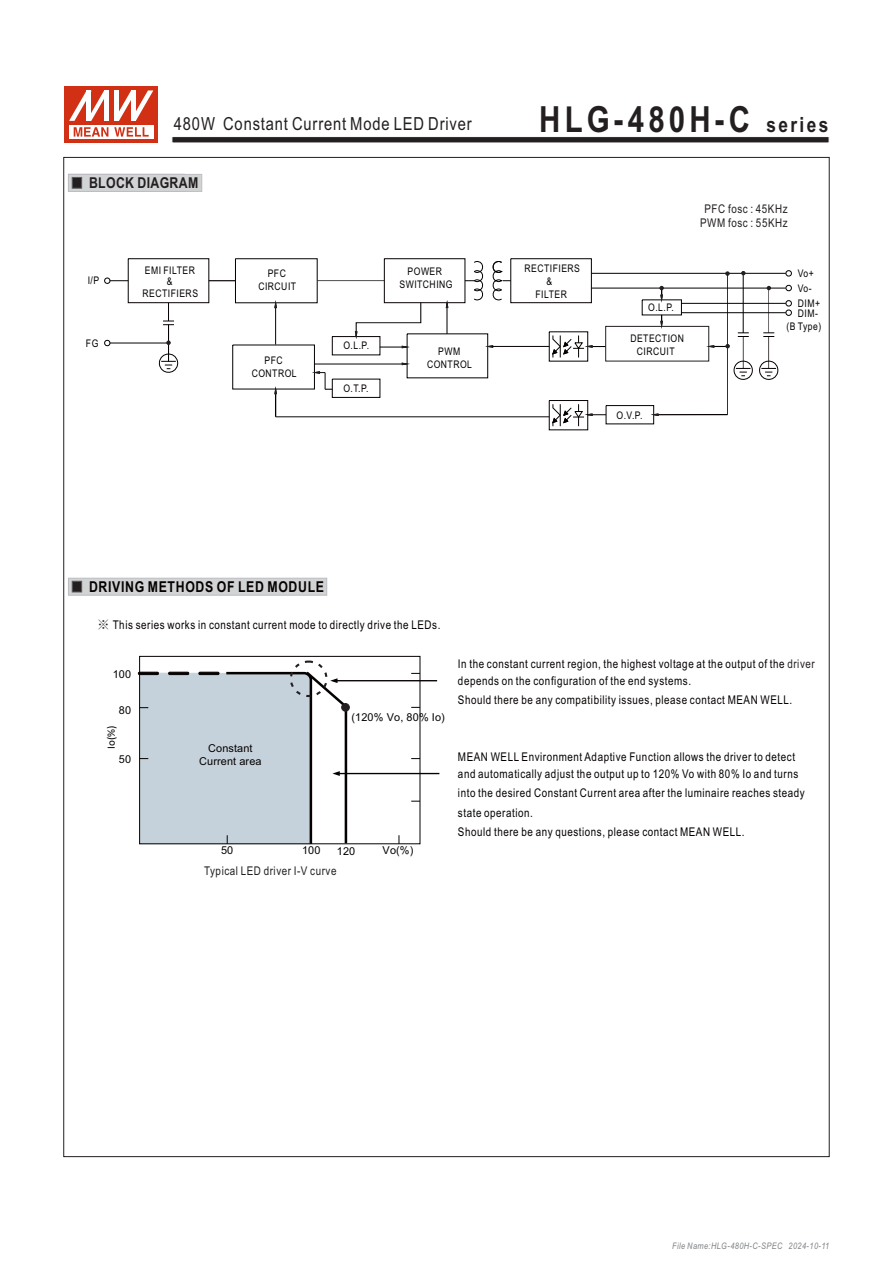
<style>
.page{position:relative;width:893px;height:1263px;background:#fff}
.page>*{position:absolute;margin:0;border:0;box-sizing:border-box;transform-origin:0 0}
.t1{font:700 36px "Arial Narrow";letter-spacing:.115em;color:#231f20}
.t2{font:18px "Arial Narrow";letter-spacing:.045em;color:#231f20}
.t3{font:700 15px "Arial Narrow";letter-spacing:.045em;color:#050100}
.t4{font:700 15px "Arial Narrow";letter-spacing:.025em;color:#231f20}
.t5{font:12px/19.2px "Arial Narrow";letter-spacing:.045em;color:#050100}
.t6{font:12px/13.6px "Arial Narrow";letter-spacing:.045em;color:#231f20;text-align:center}
.t7{font:11.1px "Calibri";color:#050100}
.t8{font:10.95px/13px "Arial";letter-spacing:.01em;color:#050100;text-align:center}
.t9{font:10.5px/13.5px "Arial Narrow";letter-spacing:.045em;color:#050100;text-align:center}
.t10{font:italic 9px "Arial Narrow";letter-spacing:.045em;color:#808285}
.s1{font-size:21px}
.s2{font-family:"Inn Ming";font-weight:500;color:#231f20}
.s3{color:#231f20}
</style>
<div class="page">
<div style="left:68px;top:174px;width:134px;height:18px;background:#d1d3d4;border:1px solid #bbbdc0"></div>
<div style="left:72px;top:177px;width:10px;height:11px;background:#231f20;border:1px solid #58595b"></div>
<hr style="left:681px;top:303px;width:105px;height:1px;background:#050100">
<hr style="left:681px;top:312px;width:105px;height:1px;background:#050100">
<svg style="left:786px;top:300px;width:6px;height:16px"></svg>
<hr style="left:275px;top:305px;width:1px;height:40px;background:#050100">
<hr style="left:168px;top:325px;width:1px;height:36px;background:#050100">
<svg style="left:159px;top:351px;width:19px;height:22px"></svg>
<div style="left:332px;top:336px;width:48px;height:19px;border:1px solid #050100"></div>
<svg style="left:104px;top:340px;width:6px;height:6px"></svg>
<div style="left:511px;top:259px;width:80px;height:44px;border:1px solid #050100"></div>
<svg style="left:786px;top:270px;width:6px;height:7px"></svg>
<hr style="left:591px;top:273px;width:195px;height:1px;background:#050100">
<hr style="left:591px;top:288px;width:195px;height:1px;background:#050100">
<svg style="left:786px;top:285px;width:6px;height:7px"></svg>
<hr style="left:110px;top:343px;width:58px;height:1px;background:#050100">
<svg style="left:492px;top:261px;width:19px;height:40px"></svg>
<div style="left:128px;top:259px;width:81px;height:44px;border:1px solid #050100"></div>
<div style="left:384px;top:259px;width:81px;height:44px;border:1px solid #050100"></div>
<svg style="left:104px;top:278px;width:24px;height:6px"></svg>
<svg style="left:163px;top:303px;width:11px;height:22px"></svg>
<hr style="left:317px;top:280px;width:67px;height:1px;background:#050100">
<svg style="left:465px;top:261px;width:19px;height:40px"></svg>
<div style="left:606px;top:405px;width:48px;height:19px;border:1px solid #050100"></div>
<hr style="left:727px;top:274px;width:1px;height:141px;background:#050100">
<hr style="left:655px;top:414px;width:72px;height:1px;background:#050100">
<svg style="left:209px;top:280px;width:26px;height:1px"></svg>
<svg style="left:446px;top:302px;width:2px;height:32px"></svg>
<svg style="left:552px;top:335px;width:53px;height:23px"></svg>
<svg style="left:355px;top:302px;width:66px;height:35px"></svg>
<div style="left:605px;top:326px;width:104px;height:35px;border:1px solid #231f20"></div>
<svg style="left:380px;top:346px;width:28px;height:2px"></svg>
<svg style="left:275px;top:302px;width:2px;height:6px"></svg>
<svg style="left:275px;top:389px;width:2px;height:28px"></svg>
<svg style="left:552px;top:404px;width:54px;height:23px"></svg>
<div style="left:549px;top:400px;width:39px;height:30px;border:1px solid #050100"></div>
<hr style="left:492px;top:346px;width:57px;height:1px;background:#050100">
<svg style="left:661px;top:315px;width:1px;height:12px"></svg>
<svg style="left:738px;top:333px;width:11px;height:4px"></svg>
<svg style="left:763px;top:333px;width:11px;height:4px"></svg>
<hr style="left:743px;top:274px;width:1px;height:59px;background:#050100">
<hr style="left:768px;top:288px;width:1px;height:45px;background:#050100">
<hr style="left:743px;top:337px;width:1px;height:32px;background:#050100">
<hr style="left:768px;top:337px;width:1px;height:32px;background:#050100">
<svg style="left:734px;top:358px;width:19px;height:22px"></svg>
<svg style="left:759px;top:358px;width:19px;height:22px"></svg>
<div style="left:332px;top:379px;width:48px;height:19px;border:1px solid #050100"></div>
<hr style="left:314px;top:364px;width:90px;height:1px;background:#050100">
<hr style="left:276px;top:417px;width:273px;height:1px;background:#050100">
<svg style="left:402px;top:363px;width:6px;height:2px"></svg>
<svg style="left:314px;top:372px;width:18px;height:18px"></svg>
<svg style="left:166px;top:341px;width:5px;height:4px"></svg>
<svg style="left:659px;top:286px;width:5px;height:15px"></svg>
<svg style="left:725px;top:271px;width:4px;height:5px"></svg>
<svg style="left:741px;top:271px;width:4px;height:4px"></svg>
<svg style="left:767px;top:286px;width:4px;height:4px"></svg>
<svg style="left:708px;top:344px;width:22px;height:4px"></svg>
<div style="left:172px;top:136px;width:657px;height:7px;background:#231f20;border:1px solid #fff"></div>
<div style="left:68px;top:578px;width:259px;height:17px;background:#d1d3d4;border:1px solid #bbbdc0"></div>
<div style="left:72px;top:581px;width:10px;height:11px;background:#231f20;border:1px solid #58595b"></div>
<div style="left:139px;top:656px;width:281px;height:188px;border:1px solid #050100"></div>
<hr style="left:337px;top:680px;width:100px;height:1px;background:#050100">
<hr style="left:339px;top:773px;width:100px;height:1px;background:#050100">
<svg style="left:138px;top:669px;width:211px;height:176px"></svg>
<div style="left:290px;top:661px;width:38px;height:36px;border:2px dashed #231f20;border-radius:50%"></div>
<div style="left:341px;top:703px;width:9px;height:9px;background:#231f20;border:1px solid #231f20;border-radius:50%"></div>
<div style="left:64px;top:87px;width:94px;height:56px;background:#d13014"></div>
<div style="left:69px;top:125px;width:84px;height:13px;background:#fff"></div>
<svg style="left:114px;top:127px;width:35px;height:10px"></svg>
<svg style="left:74px;top:127px;width:34px;height:10px"></svg>
<svg style="left:69px;top:90px;width:84px;height:31px"></svg>
<h2 class="t2" style="left:174px;top:117px;width:299px">480W Constant Current Mode LED Driver</h2>
<h1 class="t1" style="left:539px;top:99px;width:290px">HLG-480H-C <span class="s1">series</span></h1>
<p class="t4" style="left:89px;top:174px;width:111px">BLOCK DIAGRAM</p>
<p class="t6" style="left:700px;top:203px;width:89px">PFC fosc : 45KHz<br>PWM fosc : 55KHz</p>
<p class="t9" style="left:88px;top:275px;width:13px">I/P</p>
<p class="t9" style="left:86px;top:337px;width:14px">FG</p>
<p class="t9" style="left:145px;top:264px;width:52px">EMI FILTER</p>
<p class="t9" style="left:143px;top:287px;width:57px">RECTIFIERS</p>
<p class="t9" style="left:167px;top:276px;width:7px">&amp;</p>
<p class="t9" style="left:258px;top:268px;width:39px">PFC<br>CIRCUIT</p>
<p class="t9" style="left:252px;top:354px;width:46px">PFC<br>CONTROL</p>
<p class="t9" style="left:343px;top:340px;width:27px">O.L.P.</p>
<p class="t9" style="left:399px;top:266px;width:55px;line-height:12.9px">POWER<br>SWITCHING</p>
<p class="t9" style="left:524px;top:263px;width:57px">RECTIFIERS</p>
<p class="t9" style="left:546px;top:276px;width:7px">&amp;</p>
<p class="t9" style="left:535px;top:289px;width:33px">FILTER</p>
<p class="t9" style="left:648px;top:301px;width:27px">O.L.P.</p>
<p class="t9" style="left:630px;top:333px;width:55px">DETECTION</p>
<p class="t9" style="left:438px;top:346px;width:23px">PWM</p>
<p class="t9" style="left:637px;top:345px;width:39px">CIRCUIT</p>
<p class="t9" style="left:427px;top:358px;width:46px">CONTROL</p>
<p class="t9" style="left:798px;top:267px;width:18px;line-height:14.7px;text-align:left">Vo+<br>Vo-</p>
<p class="t9" style="left:798px;top:298px;width:24px">DIM+</p>
<p class="t9" style="left:786px;top:321px;width:36px">(B Type)</p>
<p class="t9" style="left:798px;top:308px;width:22px">DIM-</p>
<p class="t9" style="left:343px;top:383px;width:27px">O.T.P.</p>
<p class="t9" style="left:616px;top:410px;width:27px">O.V.P.</p>
<p class="t3" style="left:89px;top:578px;width:237px">DRIVING METHODS OF LED MODULE</p>
<p class="t5" style="left:97px;top:616px;width:344px"><span class="s2">※</span> This series works in constant current mode to directly drive the LEDs.</p>
<p class="t8" style="left:113px;top:668px;width:20px">100</p>
<p class="t8" style="left:119px;top:704px;width:14px">80</p>
<p class="t7" style="left:107px;top:749px;width:24px;rotate:-90deg">Io(%)</p>
<p class="t8" style="left:119px;top:753px;width:14px">50</p>
<p class="t8" style="left:199px;top:742px;width:64px">Constant<br>Current area</p>
<p class="t8" style="left:351px;top:712px;width:95px">(120% Vo, 80% Io)</p>
<p class="t8" style="left:221px;top:845px;width:14px">50</p>
<p class="t8" style="left:302px;top:845px;width:20px">100</p>
<p class="t8" style="left:383px;top:845px;width:32px">Vo(%)</p>
<p class="t8" style="left:337px;top:845px;width:20px">120</p>
<p class="t6" style="left:204px;top:865px;width:134px">Typical LED driver I-V curve</p>
<p class="t5" style="left:458px;top:655px;width:358px">In the constant current region, the highest voltage at the output of the <span class="s3">driver</span></p>
<p class="t5" style="left:458px;top:672px;width:235px">depends on the configuration of the end systems.</p>
<p class="t5" style="left:458px;top:691px;width:336px">Should there be any compatibility issues, please contact MEAN WELL.</p>
<p class="t5" style="left:458px;top:749px;width:339px">MEAN WELL Environment Adaptive Function allows the driver to detect</p>
<p class="t5" style="left:458px;top:766px;width:342px">and automatically adjust the output up to 120% Vo with 80% Io and turns</p>
<p class="t5" style="left:458px;top:785px;width:348px">into the desired Constant Current area after the luminaire reaches steady state operation.<br>Should there be any questions, please contact MEAN WELL.</p>
<p class="t10" style="left:672px;top:1241px;width:159px">File Name:HLG-480H-C-SPEC 2024-10-11</p>
</div>
